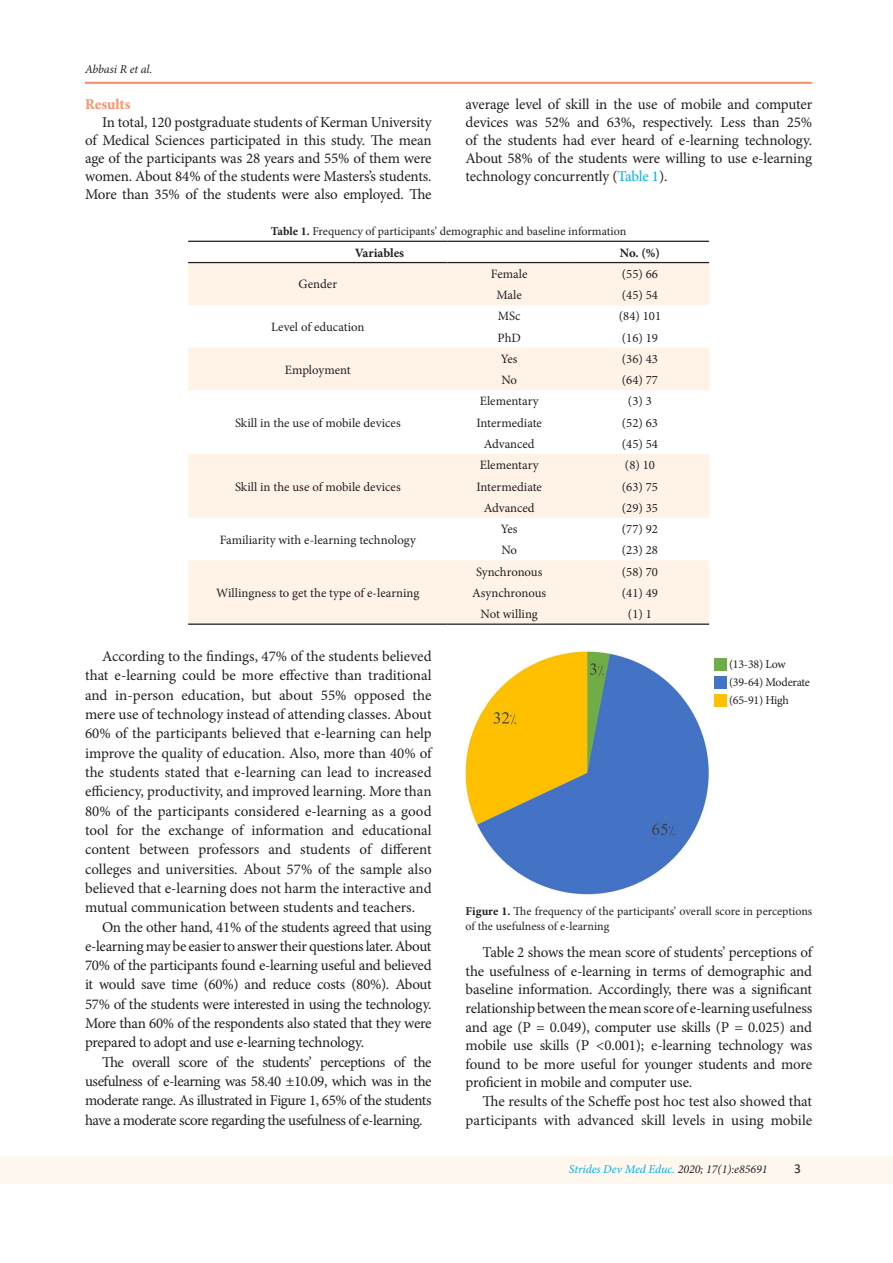
<style>
.page{position:relative;width:893px;height:1263px;background:#fff}
.page>*{position:absolute;margin:0;border:0;box-sizing:border-box;transform-origin:0 0}
.Matn{font:15px/19.4px "Minion Pro";letter-spacing:-.01em;color:#231f20;text-align:justify}
.Titr2{font:700 15px "Minion Pro";color:#f79268}
.t1{font:13.5px "Calibri";color:#231f20}
.Jadval_vasatchin{font:12.75px "Minion Pro";color:#231f20}
.TitrJadval{font:700 12.75px "Minion Pro";letter-spacing:-.005em;color:#231f20}
.Zirnevis_Tasvir{font:12px/15px "Minion Pro";color:#231f20}
.Zirnevis_Tasvir-2{font:12px/18px "Minion Pro";letter-spacing:-.02em;color:#231f20}
.t2{font:italic 12px "Minion Pro";color:#00aeef}
.t3{font:italic 12px "Minion Pro";letter-spacing:-.01em;color:#231f20}
.s1{color:#00aeef}
.s2{font-weight:700}
.s3{color:#231f20}
</style>
<div class="page">
<hr style="left:85px;top:82px;width:727px;height:2px;background:#f79268">
<div style="left:0;top:1157px;width:893px;height:27px;background:#fef7ee"></div>
<svg style="left:188px;top:263px;width:521px;height:360px;fill:#fef3e6"></svg>
<hr style="left:188px;top:241px;width:260px;height:1px;background:#231f20">
<hr style="left:448px;top:241px;width:123px;height:1px;background:#231f20">
<hr style="left:571px;top:241px;width:138px;height:1px;background:#231f20">
<hr style="left:188px;top:262px;width:260px;height:1px;background:#231f20">
<hr style="left:448px;top:262px;width:123px;height:1px;background:#231f20">
<hr style="left:571px;top:262px;width:138px;height:1px;background:#231f20">
<hr style="left:188px;top:623px;width:260px;height:2px;background:#231f20">
<hr style="left:448px;top:623px;width:123px;height:2px;background:#231f20">
<hr style="left:571px;top:623px;width:138px;height:2px;background:#231f20">
<div style="left:714px;top:658px;width:13px;height:13px;background:#70ad46"></div>
<div style="left:714px;top:676px;width:13px;height:13px;background:#4473c5"></div>
<div style="left:714px;top:694px;width:13px;height:13px;background:#ffc000"></div>
<img style="left:465px;top:651px;width:245px;height:246px">
<p class="t3" style="left:85px;top:61px;width:69px">Abbasi R et al.</p>
<p class="Titr2" style="left:85px;top:93px;width:47px">Results</p>
<p class="Matn" style="left:85px;top:113px;width:348px;line-height:18px;text-indent:17px">In total, 120 postgraduate students of Kerman University of Medical Sciences participated in this study. The mean age of the participants was 28 years and 55% of them were women. About 84% of the students were Masters’s students.<br>More than 35% of the students were also employed. The</p>
<p class="Matn" style="left:466px;top:95px;width:348px;line-height:18px">average level of skill in the use of mobile and computer devices was 52% and 63%, respectively. Less than 25% of the students had ever heard of e-learning technology.<br>About 58% of the students were willing to use e-learning technology concurrently (<span class="s1">Table 1</span>).</p>
<p class="Zirnevis_Tasvir" style="left:271px;top:223px;width:357px"><span class="s2">Table 1.</span> Frequency of participants’ demographic and baseline information</p>
<p class="TitrJadval" style="left:355px;top:243px;width:51px">Variables</p>
<p class="TitrJadval" style="left:620px;top:243px;width:42px">No. (%)</p>
<p class="Jadval_vasatchin" style="left:299px;top:276px;width:40px">Gender</p>
<p class="Jadval_vasatchin" style="left:491px;top:265px;width:38px">Female</p>
<p class="Jadval_vasatchin" style="left:622px;top:265px;width:38px">(55) 66</p>
<p class="Jadval_vasatchin" style="left:496px;top:286px;width:27px">Male</p>
<p class="Jadval_vasatchin" style="left:622px;top:286px;width:38px">(45) 54</p>
<p class="Jadval_vasatchin" style="left:271px;top:318px;width:95px">Level of education</p>
<p class="Jadval_vasatchin" style="left:285px;top:361px;width:67px">Employment</p>
<p class="Jadval_vasatchin" style="left:235px;top:414px;width:167px">Skill in the use of mobile devices</p>
<p class="Jadval_vasatchin" style="left:235px;top:478px;width:167px">Skill in the use of mobile devices</p>
<p class="Jadval_vasatchin" style="left:220px;top:531px;width:198px">Familiarity with e-learning technology</p>
<p class="Jadval_vasatchin" style="left:216px;top:584px;width:205px">Willingness to get the type of e-learning</p>
<p class="Matn" style="left:85px;top:647px;width:348px;text-indent:17px">According to the findings, 47% of the students believed that e-learning could be more effective than traditional and in-person education, but about 55% opposed the mere use of technology instead of attending classes. About 60% of the participants believed that e-learning can help improve the quality of education. Also, more than 40% of the students stated that e-learning can lead to increased efficiency, productivity, and improved learning. More than 80% of the participants considered e-learning as a good tool for the exchange of information and educational content between professors and students of different colleges and universities. About 57% of the sample also believed that e-learning does not harm the interactive and mutual communication between students and teachers.</p>
<p class="Matn" style="left:85px;top:917px;width:348px;text-indent:17px">On the other hand, 41% of the students agreed that using e-learning may be easier to answer their questions later. About 70% of the participants found e-learning useful and believed it would save time (60%) and reduce costs (80%). About 57% of the students were interested in using the technology.<br>More than 60% of the respondents also stated that they were prepared to adopt and use e-learning technology.</p>
<p class="Matn" style="left:85px;top:1052px;width:348px;text-indent:17px">The overall score of the students’ perceptions of the usefulness of e-learning was 58.40 ±10.09, which was in the moderate range. As illustrated in Figure 1, 65% of the students have a moderate score regarding the usefulness of e-learning.</p>
<p class="Jadval_vasatchin" style="left:498px;top:308px;width:24px">MSc</p>
<p class="Jadval_vasatchin" style="left:619px;top:308px;width:44px">(84) 101</p>
<p class="Jadval_vasatchin" style="left:498px;top:329px;width:25px">PhD</p>
<p class="Jadval_vasatchin" style="left:622px;top:329px;width:38px">(16) 19</p>
<p class="Jadval_vasatchin" style="left:501px;top:350px;width:18px">Yes</p>
<p class="Jadval_vasatchin" style="left:622px;top:350px;width:38px">(36) 43</p>
<p class="Jadval_vasatchin" style="left:501px;top:372px;width:17px">No</p>
<p class="Jadval_vasatchin" style="left:622px;top:372px;width:38px">(64) 77</p>
<p class="Jadval_vasatchin" style="left:480px;top:393px;width:60px">Elementary</p>
<p class="Jadval_vasatchin" style="left:628px;top:393px;width:25px">(3) 3</p>
<p class="Jadval_vasatchin" style="left:476px;top:414px;width:67px">Intermediate</p>
<p class="Jadval_vasatchin" style="left:622px;top:414px;width:38px">(52) 63</p>
<p class="Jadval_vasatchin" style="left:484px;top:435px;width:53px">Advanced</p>
<p class="Jadval_vasatchin" style="left:622px;top:435px;width:38px">(45) 54</p>
<p class="Jadval_vasatchin" style="left:480px;top:457px;width:60px">Elementary</p>
<p class="Jadval_vasatchin" style="left:625px;top:457px;width:32px">(8) 10</p>
<p class="Jadval_vasatchin" style="left:476px;top:478px;width:67px">Intermediate</p>
<p class="Jadval_vasatchin" style="left:622px;top:478px;width:38px">(63) 75</p>
<p class="Jadval_vasatchin" style="left:484px;top:499px;width:53px">Advanced</p>
<p class="Jadval_vasatchin" style="left:622px;top:499px;width:38px">(29) 35</p>
<p class="Jadval_vasatchin" style="left:501px;top:520px;width:18px">Yes</p>
<p class="Jadval_vasatchin" style="left:622px;top:520px;width:38px">(77) 92</p>
<p class="Jadval_vasatchin" style="left:501px;top:542px;width:17px">No</p>
<p class="Jadval_vasatchin" style="left:622px;top:542px;width:38px">(23) 28</p>
<p class="Jadval_vasatchin" style="left:476px;top:563px;width:68px">Synchronous</p>
<p class="Jadval_vasatchin" style="left:622px;top:563px;width:38px">(58) 70</p>
<p class="Jadval_vasatchin" style="left:472px;top:584px;width:75px">Asynchronous</p>
<p class="Jadval_vasatchin" style="left:622px;top:584px;width:38px">(41) 49</p>
<p class="Jadval_vasatchin" style="left:480px;top:605px;width:59px">Not willing</p>
<p class="Jadval_vasatchin" style="left:628px;top:605px;width:25px">(1) 1</p>
<p class="Zirnevis_Tasvir-2" style="left:729px;top:655px;width:82px">(13-38) Low (39-64) Moderate (65-91) High</p>
<p class="Zirnevis_Tasvir" style="left:466px;top:903px;width:348px"><span class="s2">Figure 1.</span> The frequency of the participants’ overall score in perceptions of the usefulness of e-learning</p>
<p class="Matn" style="left:466px;top:943px;width:348px;line-height:18.6px;text-indent:17px">Table 2 shows the mean score of students’ perceptions of the usefulness of e-learning in terms of demographic and baseline information. Accordingly, there was a significant relationship between the mean score of e-learning usefulness and age (P = 0.049), computer use skills (P = 0.025) and mobile use skills (P &lt;0.001); e-learning technology was found to be more useful for younger students and more proficient in mobile and computer use.</p>
<p class="Matn" style="left:466px;top:1092px;width:348px;line-height:18.6px;text-align:right">The results of the Scheffe post hoc test also showed that participants with advanced skill levels in using mobile</p>
<p class="t2" style="left:569px;top:1161px;width:200px">Strides Dev Med Educ. <span class="s3">2020; 17(1):e85691</span></p>
<p class="t1" style="left:794px;top:1159px;width:8px">3</p>
</div>
